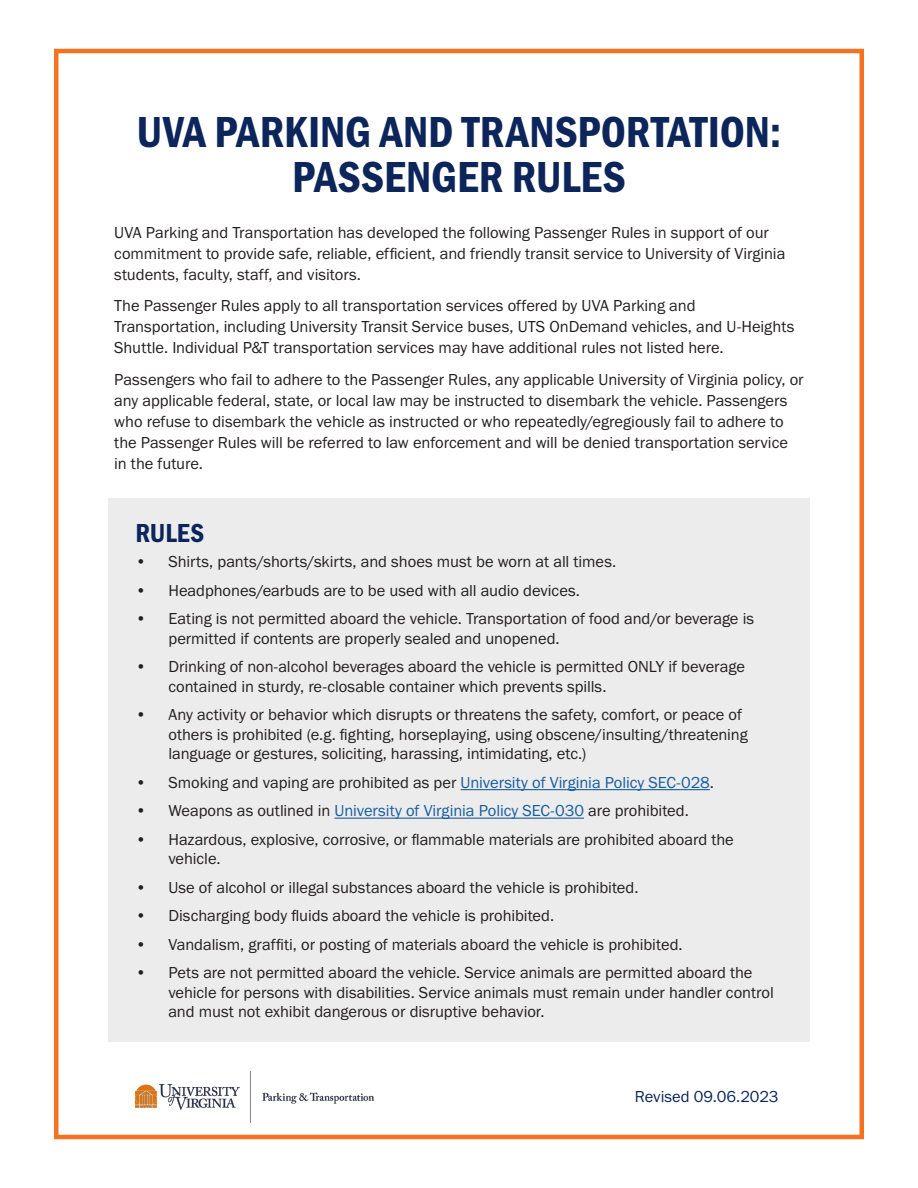
<style>
.page{position:relative;width:918px;height:1188px;background:#fff}
.page>*{position:absolute;margin:0;border:0;box-sizing:border-box;transform-origin:0 0}
.t1{font:45px/45px "Franklin Gothic URW Con Dem";letter-spacing:-.005em;color:#0c255b;text-align:center}
.t2{font:27px "Franklin Gothic URW Con Dem";color:#0c255b}
.t3{font:16.5px/21px "Franklin Gothic URW Boo";letter-spacing:-.005em;color:#231f20}
.t4{font:16.5px "Franklin Gothic URW Boo";color:#0c255b}
.s1{color:#175d9e}
</style>
<div class="page">
<div style="left:108px;top:498px;width:702px;height:544px;background:#ececec"></div>
<hr style="left:461px;top:789px;width:249px;height:1px;background:#175d9e">
<hr style="left:334px;top:818px;width:250px;height:1px;background:#175d9e">
<img style="left:135px;top:1072px;width:238px;height:50px">
<div style="left:54px;top:49px;width:810px;height:1090px;border:4px solid #f47321"></div>
<p class="t1" style="left:137px;top:107px;width:646px">UVA PARKING AND TRANSPORTATION:<br>PASSENGER RULES</p>
<p class="t3" style="left:114px;top:222px;width:673px">UVA Parking and Transportation has developed the following Passenger Rules in support of our commitment to provide safe, reliable, efficient, and friendly transit service to University of Virginia students, faculty, staff, and visitors.</p>
<p class="t3" style="left:114px;top:295px;width:682px">The Passenger Rules apply to all transportation services offered by UVA Parking and<br>Transportation, including University Transit Service buses, UTS OnDemand vehicles, and U-Heights<br>Shuttle. Individual P&amp;T transportation services may have additional rules not listed here.</p>
<p class="t3" style="left:114px;top:369px;width:691px">Passengers who fail to adhere to the Passenger Rules, any applicable University of Virginia policy, or any applicable federal, state, or local law may be instructed to disembark the vehicle. Passengers who refuse to disembark the vehicle as instructed or who repeatedly/egregiously fail to adhere to the Passenger Rules will be referred to law enforcement and will be denied transportation service in the future.</p>
<p class="t2" style="left:135px;top:514px;width:70px">RULES</p>
<p class="t3" style="left:135px;top:551px;width:482px">• Shirts, pants/shorts/skirts, and shoes must be worn at all times.</p>
<p class="t3" style="left:135px;top:580px;width:446px">• Headphones/earbuds are to be used with all audio devices.</p>
<p class="t3" style="left:168px;top:609px;width:587px;line-height:19.5px;text-indent:-33px">• Eating is not permitted aboard the vehicle. Transportation of food and/or beverage is permitted if contents are properly sealed and unopened.</p>
<p class="t3" style="left:168px;top:657px;width:578px;line-height:19.5px;text-indent:-33px">• Drinking of non-alcohol beverages aboard the vehicle is permitted ONLY if beverage contained in sturdy, re-closable container which prevents spills.</p>
<p class="t3" style="left:168px;top:705px;width:581px;line-height:19.5px;text-indent:-33px">• Any activity or behavior which disrupts or threatens the safety, comfort, or peace of others is prohibited (e.g. fighting, horseplaying, using obscene/insulting/threatening language or gestures, soliciting, harassing, intimidating, etc.)</p>
<p class="t3" style="left:135px;top:772px;width:580px">• Smoking and vaping are prohibited as per <span class="s1">University of Virginia Policy SEC-028</span>.</p>
<p class="t3" style="left:135px;top:800px;width:555px">• Weapons as outlined in <span class="s1">University of Virginia Policy SEC-030</span> are prohibited.</p>
<p class="t3" style="left:168px;top:829px;width:567px;line-height:19.5px;text-indent:-33px">• Hazardous, explosive, corrosive, or flammable materials are prohibited aboard the vehicle.</p>
<p class="t3" style="left:135px;top:877px;width:505px">• Use of alcohol or illegal substances aboard the vehicle is prohibited.</p>
<p class="t3" style="left:135px;top:905px;width:420px">• Discharging body fluids aboard the vehicle is prohibited.</p>
<p class="t3" style="left:135px;top:934px;width:549px">• Vandalism, graffiti, or posting of materials aboard the vehicle is prohibited.</p>
<p class="t3" style="left:168px;top:963px;width:607px;line-height:19.5px;text-indent:-33px">• Pets are not permitted aboard the vehicle. Service animals are permitted aboard the vehicle for persons with disabilities. Service animals must remain under handler control and must not exhibit dangerous or disruptive behavior.</p>
<p class="t4" style="left:635px;top:1087px;width:145px">Revised 09.06.2023</p>
</div>
